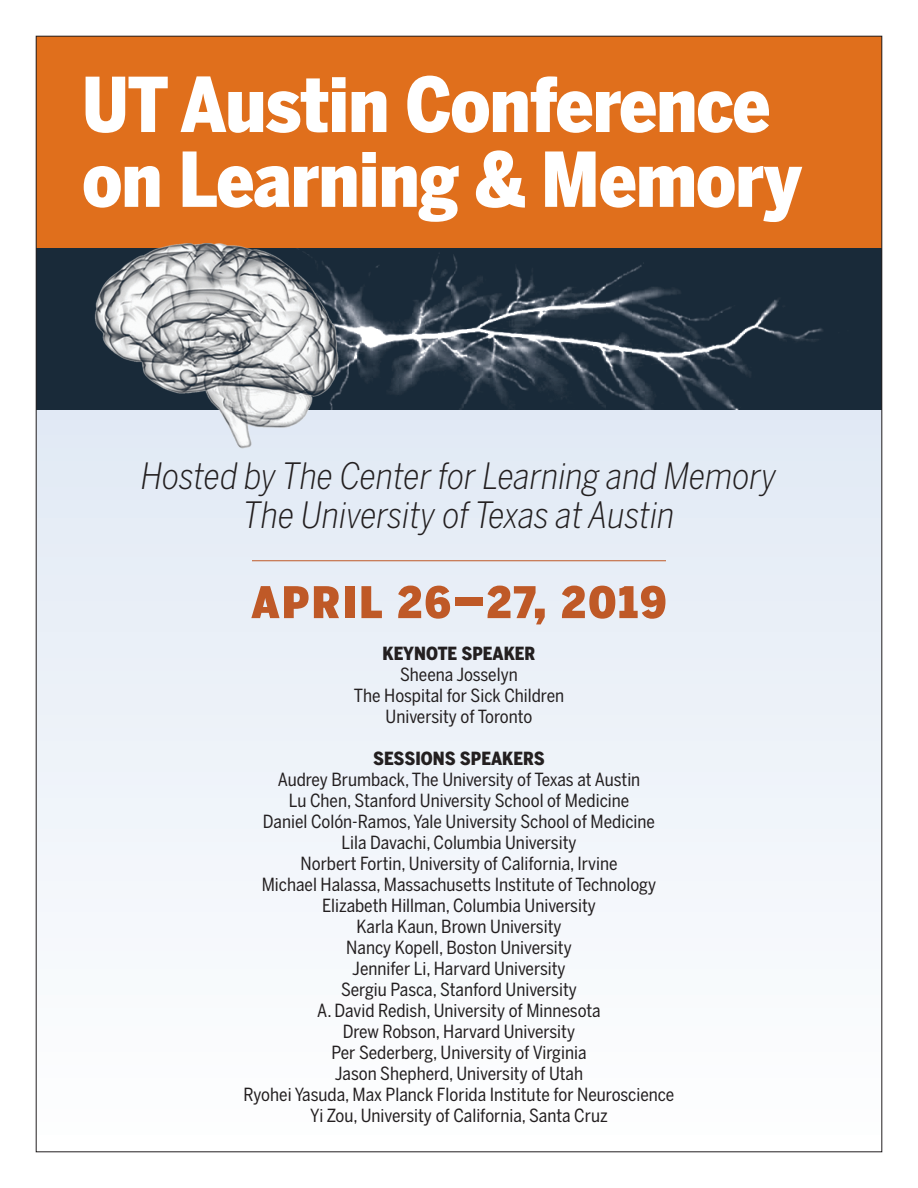
<style>
.page{position:relative;width:918px;height:1188px;background:#fff}
.page>*{position:absolute;margin:0;border:0;box-sizing:border-box;transform-origin:0 0}
.t1{font:900 54px "Benton Sans Cond";letter-spacing:.03em;color:#bf5927}
.t2{font:italic 300 36px/39px "Benton Sans Cond";color:#231f20;text-align:center}
.t3{font:18px/21px "Benton Sans Cond";color:#231f20;text-align:center}
.t4{font:900 18px "Benton Sans Cond";color:#231f20}
</style>
<div class="page">
<svg style="left:38px;top:410px;width:842px;height:502px"></svg>
<div style="left:36px;top:36px;width:846px;height:372px;background:#e06f1c"></div>
<img style="left:38px;top:249px;width:842px;height:161px">
<svg style="left:84px;top:150px;width:718px;height:72px"></svg>
<svg style="left:86px;top:76px;width:683px;height:57px"></svg>
<img style="left:93px;top:243px;width:250px;height:208px">
<hr style="left:252px;top:560px;width:414px;height:1px;background:#bf5927">
<h2 class="t2" style="left:141px;top:456px;width:637px">Hosted by The Center for Learning and Memory<br>The University of Texas at Austin</h2>
<h1 class="t1" style="left:251px;top:564px;width:417px">April 26–27, 2019</h1>
<p class="t4" style="left:382px;top:642px;width:155px">KEYNOTE SPEAKER</p>
<p class="t3" style="left:354px;top:664px;width:212px">Sheena Josselyn<br>The Hospital for Sick Children<br>University of Toronto</p>
<p class="t4" style="left:373px;top:747px;width:173px">SESSIONS SPEAKERS</p>
<p class="t3" style="left:244px;top:769px;width:432px">Audrey Brumback, The University of Texas at Austin<br>Lu Chen, Stanford University School of Medicine<br>Daniel Colón-Ramos, Yale University School of Medicine<br>Lila Davachi, Columbia University<br>Norbert Fortin, University of California, Irvine<br>Michael Halassa, Massachusetts Institute of Technology Elizabeth Hillman, Columbia University<br>Karla Kaun, Brown University<br>Nancy Kopell, Boston University<br>Jennifer Li, Harvard University<br>Sergiu Pasca, Stanford University<br>A. David Redish, University of Minnesota<br>Drew Robson, Harvard University<br>Per Sederberg, University of Virginia<br>Jason Shepherd, University of Utah<br>Ryohei Yasuda, Max Planck Florida Institute for Neuroscience Yi Zou, University of California, Santa Cruz</p>
</div>
